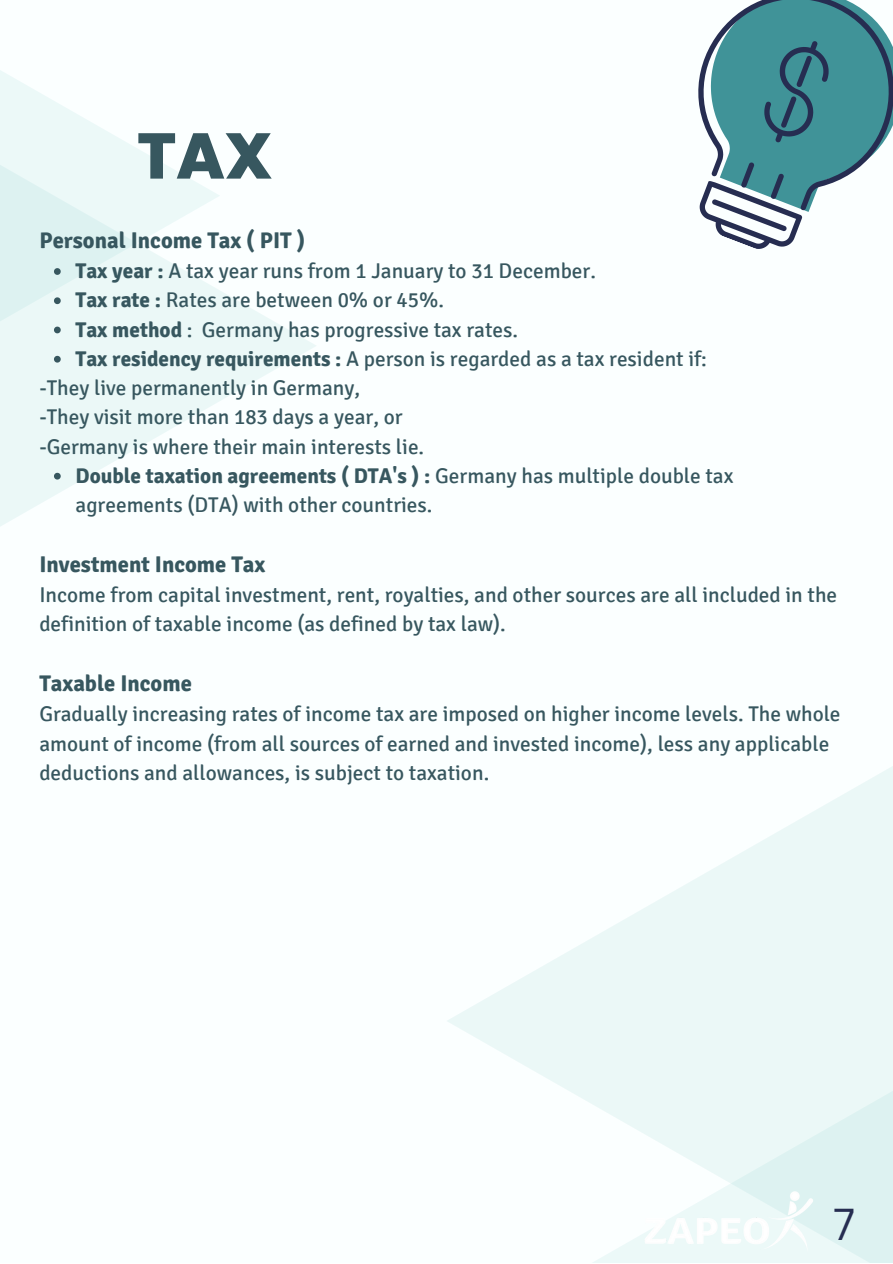
<style>
.page{position:relative;width:893px;height:1264px;background:#fff}
.page>*{position:absolute;margin:0;border:0;box-sizing:border-box;transform-origin:0 0}
.t1{font:800 64.35px "Poppins";color:#37575f}
.t2{font:43.5px "Canva Sans";color:#262d51}
.t3{font:700 22.65px "Signika";color:#37575f}
.t4{font:21.3px/29.2px "Signika";color:#37575f}
.s1{font-weight:700}
</style>
<div class="page">
<div style="left:0;top:0;width:892px;height:1262px;background:#fbffff"></div>
<svg style="left:0;top:291px;width:316px;height:235px"></svg>
<svg style="left:0;top:70px;width:220px;height:393px;fill:#ebf8f7"></svg>
<div style="left:446px;top:631px;width:446px;height:631px;background:linear-gradient(to bottom,#f9fefe,#f7fdfd)"></div>
<div style="left:587px;top:875px;width:305px;height:387px;background:linear-gradient(to right,#f3fbfb,#e4f5f4)"></div>
<svg style="left:736px;top:241px;width:57px;height:8px"></svg>
<svg style="left:698px;top:0;width:194px;height:241px;fill:#409398"></svg>
<svg style="left:754px;top:33px;width:84px;height:118px;background:#3b838d"></svg>
<img style="left:639px;top:1184px;width:178px;height:72px">
<svg style="left:54px;top:268px;width:7px;height:7px"></svg>
<svg style="left:54px;top:297px;width:7px;height:7px"></svg>
<svg style="left:54px;top:326px;width:7px;height:7px"></svg>
<svg style="left:54px;top:356px;width:7px;height:6px"></svg>
<svg style="left:54px;top:473px;width:7px;height:6px"></svg>
<h1 class="t1" style="left:137px;top:111px;width:137px">TAX</h1>
<p class="t3" style="left:39px;top:226px;width:267px">Personal Income Tax ( PIT )</p>
<p class="t4" style="left:76px;top:257px;width:633px"><span class="s1">Tax year :</span> A tax year runs from 1 January to 31 December.<br><span class="s1">Tax rate :</span> Rates are between 0% or 45%.<br><span class="s1">Tax method</span> : Germany has progressive tax rates.<br><span class="s1">Tax residency requirements :</span> A person is regarded as a tax resident if:</p>
<p class="t4" style="left:39px;top:373px;width:386px">-They live permanently in Germany,<br>-They visit more than 183 days a year, or -Germany is where their main interests lie.</p>
<p class="t4" style="left:76px;top:461px;width:659px"><span class="s1">Double taxation agreements ( DTA's ) :</span> Germany has multiple double tax agreements (DTA) with other countries.</p>
<p class="t3" style="left:39px;top:550px;width:227px">Investment Income Tax</p>
<p class="t4" style="left:39px;top:580px;width:799px">Income from capital investment, rent, royalties, and other sources are all included in the definition of taxable income (as defined by tax law).</p>
<p class="t3" style="left:39px;top:669px;width:154px">Taxable Income</p>
<p class="t4" style="left:39px;top:699px;width:802px">Gradually increasing rates of income tax are imposed on higher income levels. The whole amount of income (from all sources of earned and invested income), less any applicable deductions and allowances, is subject to taxation.</p>
<h2 class="t2" style="left:833px;top:1193px;width:23px">7</h2>
</div>
